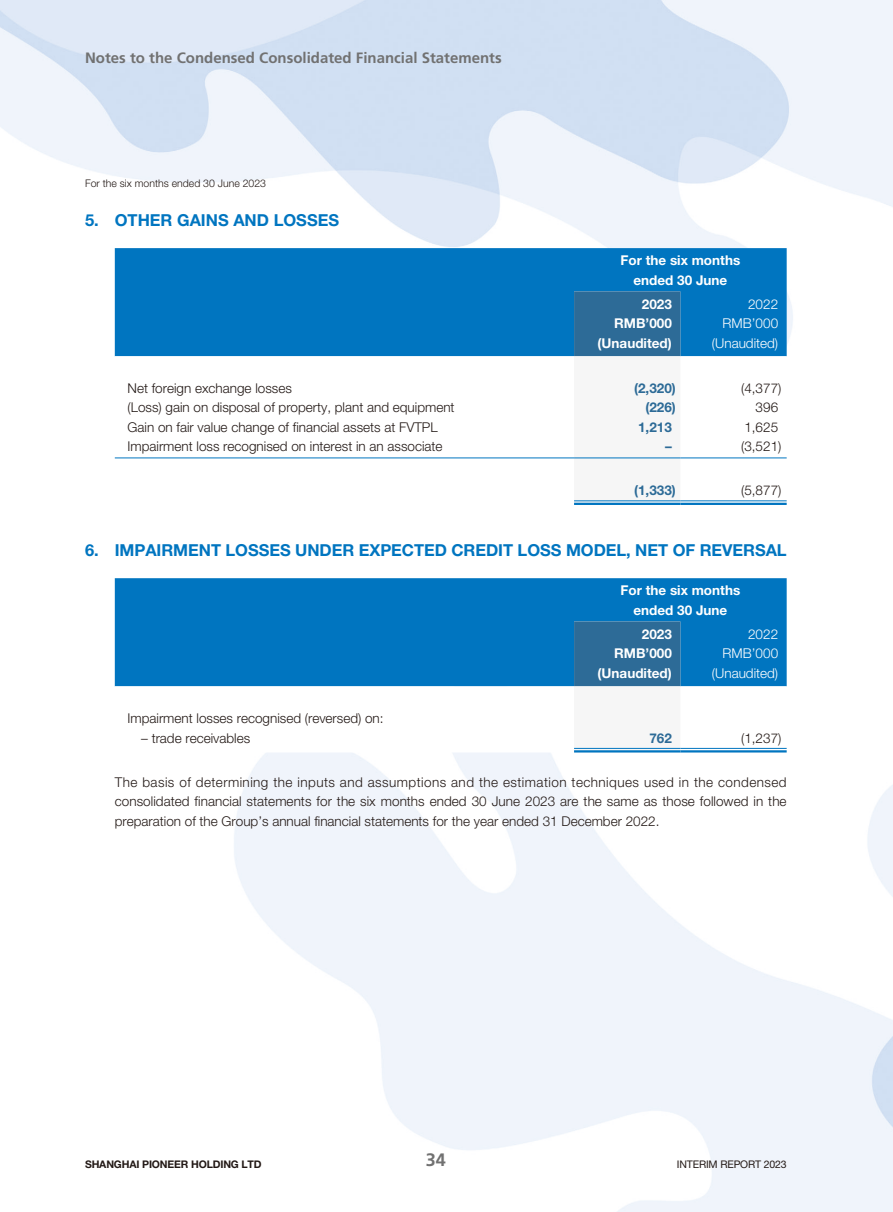
<style>
.page{position:relative;width:893px;height:1212px;background:#fff}
.page>*{position:absolute;margin:0;border:0;box-sizing:border-box;transform-origin:0 0}
.t1{font:700 18px "Frutiger LT Std";color:#717171}
.t2{font:700 16.5px "Helvetica Neue LT Std";letter-spacing:-.005em;color:#0075c0}
.t3{font:700 15px "Frutiger LT Std";color:#717171}
.t4{font:300 13.5px/19.5px "Helvetica Neue LT Std";color:#231916;text-align:justify}
.t5{font:700 13.5px/19.5px "Helvetica Neue LT Std";color:#fff;text-align:center}
.t6{font:300 13.5px "Helvetica Neue LT Std";color:#fff}
.t7{font:700 13.5px "Helvetica Neue LT Std";color:#2d6b97}
.t8{font:300 10.5px "Helvetica Neue LT Std";color:#231916}
.t9{font:700 10.5px "Helvetica Neue LT Std";letter-spacing:-.015em;color:#231916}
.t10{font:10.5px "Helvetica Neue LT Std";letter-spacing:-.015em;color:#231916}
</style>
<div class="page">
<div style="left:115px;top:248px;width:672px;height:108px;background:#0075c0"></div>
<svg style="left:115px;top:356px;width:672px;height:147px"></svg>
<svg style="left:574px;top:291px;width:106px;height:212px"></svg>
<hr style="left:115px;top:457px;width:459px;height:1px;background:#0075c0">
<hr style="left:574px;top:457px;width:106px;height:1px;background:#0075c0">
<hr style="left:680px;top:457px;width:107px;height:1px;background:#0075c0">
<hr style="left:574px;top:500px;width:106px;height:1px;background:#0075c0">
<hr style="left:574px;top:503px;width:106px;height:2px;background:#0075c0">
<hr style="left:680px;top:500px;width:107px;height:1px;background:#0075c0">
<hr style="left:680px;top:503px;width:107px;height:2px;background:#0075c0">
<div style="left:115px;top:578px;width:672px;height:108px;background:#0075c0"></div>
<svg style="left:115px;top:686px;width:672px;height:64px"></svg>
<svg style="left:574px;top:621px;width:106px;height:129px"></svg>
<hr style="left:574px;top:748px;width:106px;height:1px;background:#0075c0">
<hr style="left:574px;top:750px;width:106px;height:2px;background:#0075c0">
<hr style="left:680px;top:748px;width:107px;height:1px;background:#0075c0">
<hr style="left:680px;top:750px;width:107px;height:2px;background:#0075c0">
<p class="t3" style="left:85px;top:51px;width:418px">Notes to the Condensed Consolidated Financial Statements</p>
<p class="t8" style="left:85px;top:180px;width:183px">For the six months ended 30 June 2023</p>
<p class="t2" style="left:85px;top:215px;width:256px">5. OTHER GAINS AND LOSSES</p>
<p class="t5" style="left:620px;top:252px;width:121px">For the six months ended 30 June</p>
<p class="t5" style="left:642px;top:296px;width:32px">2023</p>
<p class="t6" style="left:748px;top:299px;width:32px">2022</p>
<p class="t5" style="left:614px;top:315px;width:59px">RMB’000</p>
<p class="t6" style="left:723px;top:318px;width:57px">RMB’000</p>
<p class="t5" style="left:598px;top:335px;width:76px">(Unaudited)</p>
<p class="t6" style="left:712px;top:338px;width:68px">(Unaudited)</p>
<p class="t4" style="left:128px;top:380px;width:166px">Net foreign exchange losses</p>
<p class="t7" style="left:634px;top:383px;width:43px">(2,320)</p>
<p class="t4" style="left:741px;top:380px;width:42px">(4,377)</p>
<p class="t4" style="left:128px;top:400px;width:329px">(Loss) gain on disposal of property, plant and equipment</p>
<p class="t7" style="left:645px;top:403px;width:32px">(226)</p>
<p class="t4" style="left:756px;top:400px;width:24px">396</p>
<p class="t4" style="left:128px;top:419px;width:312px">Gain on fair value change of financial assets at FVTPL</p>
<p class="t7" style="left:638px;top:422px;width:35px">1,213</p>
<p class="t4" style="left:744px;top:419px;width:35px">1,625</p>
<p class="t4" style="left:128px;top:439px;width:317px">Impairment loss recognised on interest in an associate</p>
<p class="t7" style="left:665px;top:442px;width:8px">–</p>
<p class="t4" style="left:741px;top:439px;width:42px">(3,521)</p>
<p class="t7" style="left:634px;top:485px;width:43px">(1,333)</p>
<p class="t4" style="left:741px;top:482px;width:42px">(5,877)</p>
<p class="t2" style="left:85px;top:545px;width:703px">6. IMPAIRMENT LOSSES UNDER EXPECTED CREDIT LOSS MODEL, NET OF REVERSAL</p>
<p class="t5" style="left:620px;top:582px;width:121px">For the six months ended 30 June</p>
<p class="t5" style="left:642px;top:626px;width:32px">2023</p>
<p class="t6" style="left:748px;top:629px;width:32px">2022</p>
<p class="t5" style="left:614px;top:645px;width:59px">RMB’000</p>
<p class="t6" style="left:723px;top:648px;width:57px">RMB’000</p>
<p class="t5" style="left:598px;top:665px;width:76px">(Unaudited)</p>
<p class="t6" style="left:712px;top:668px;width:68px">(Unaudited)</p>
<p class="t4" style="left:128px;top:710px;width:258px">Impairment losses recognised (reversed) on:</p>
<p class="t4" style="left:141px;top:730px;width:111px">– trade receivables</p>
<p class="t7" style="left:649px;top:733px;width:24px">762</p>
<p class="t4" style="left:741px;top:730px;width:42px">(1,237)</p>
<p class="t4" style="left:115px;top:774px;width:673px">The basis of determining the inputs and assumptions and the estimation techniques used in the condensed consolidated financial statements for the six months ended 30 June 2023 are the same as those followed in the preparation of the Group’s annual financial statements for the year ended 31 December 2022.</p>
<p class="t9" style="left:85px;top:1160px;width:178px">SHANGHAI PIONEER HOLDING LTD</p>
<h1 class="t1" style="left:426px;top:1151px;width:22px">34</h1>
<p class="t10" style="left:677px;top:1160px;width:111px">INTERIM REPORT 2023</p>
</div>
